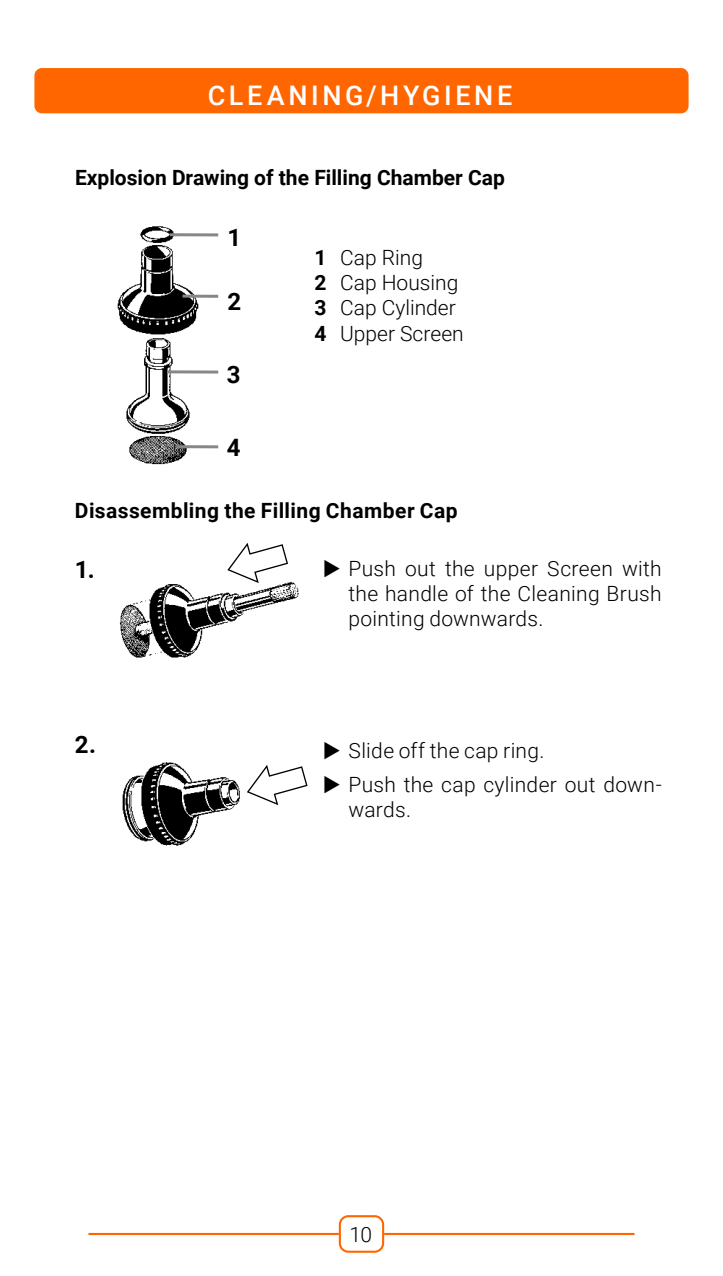
<style>
.page{position:relative;width:723px;height:1276px;background:#fff}
.page>*{position:absolute;margin:0;border:0;box-sizing:border-box;transform-origin:0 0}
.t1{font:500 27px "Roboto";letter-spacing:.13em;color:#fff}
.t2{font:700 24px "Roboto";color:#000}
.t3{font:300 21px/25.2px "Roboto";letter-spacing:.01em;color:#000}
.t4{font:700 21px "Roboto";color:#000}
.t5{font:700 21px "Roboto";letter-spacing:.02em;color:#000}
.s1{font-weight:700}
</style>
<div class="page">
<div style="left:339px;top:1215px;width:45px;height:37px;border:2px solid #f60;border-radius:9px"></div>
<hr style="left:88px;top:1233px;width:251px;height:2px;background:#f60">
<hr style="left:384px;top:1233px;width:250px;height:2px;background:#f60">
<div style="left:34px;top:68px;width:654px;height:45px;background:#f60;border-radius:7px"></div>
<img style="left:119px;top:581px;width:180px;height:77px">
<svg style="left:227px;top:543px;width:61px;height:40px"></svg>
<img style="left:122px;top:762px;width:118px;height:84px">
<svg style="left:247px;top:765px;width:61px;height:40px"></svg>
<img style="left:117px;top:226px;width:84px;height:239px">
<hr style="left:170px;top:233px;width:48px;height:3px;background:#878787">
<hr style="left:182px;top:295px;width:36px;height:3px;background:#878787">
<hr style="left:167px;top:370px;width:51px;height:3px;background:#878787">
<hr style="left:176px;top:445px;width:42px;height:3px;background:#878787">
<p class="t1" style="left:208px;top:76px;width:306px">CLEANING/HYGIENE</p>
<p class="t4" style="left:75px;top:162px;width:431px">Explosion Drawing of the Filling Chamber Cap</p>
<p class="t2" style="left:227px;top:220px;width:15px">1</p>
<p class="t2" style="left:227px;top:285px;width:15px">2</p>
<p class="t2" style="left:227px;top:357px;width:15px">3</p>
<p class="t2" style="left:227px;top:431px;width:15px">4</p>
<p class="t3" style="left:315px;top:244px;width:151px"><span class="s1">1</span> Cap Ring<br><span class="s1">2</span> Cap Housing<br><span class="s1">3</span> Cap Cylinder<br><span class="s1">4</span> Upper Screen</p>
<p class="t5" style="left:75px;top:495px;width:384px">Disassembling the Filling Chamber Cap</p>
<p class="t2" style="left:75px;top:552px;width:21px">1.</p>
<p class="t2" style="left:75px;top:728px;width:23px">2.</p>
<p class="t3" style="left:348px;top:555px;width:315px;text-align:justify">Push out the upper Screen with the handle of the Cleaning Brush pointing downwards.</p>
<p class="t3" style="left:348px;top:732px;width:315px;line-height:33.9px">Slide off the cap ring.<br>Push the cap cylinder out down-</p>
<p class="t3" style="left:348px;top:796px;width:64px">wards.</p>
<p class="t3" style="left:350px;top:1220px;width:24px">10</p>
</div>
